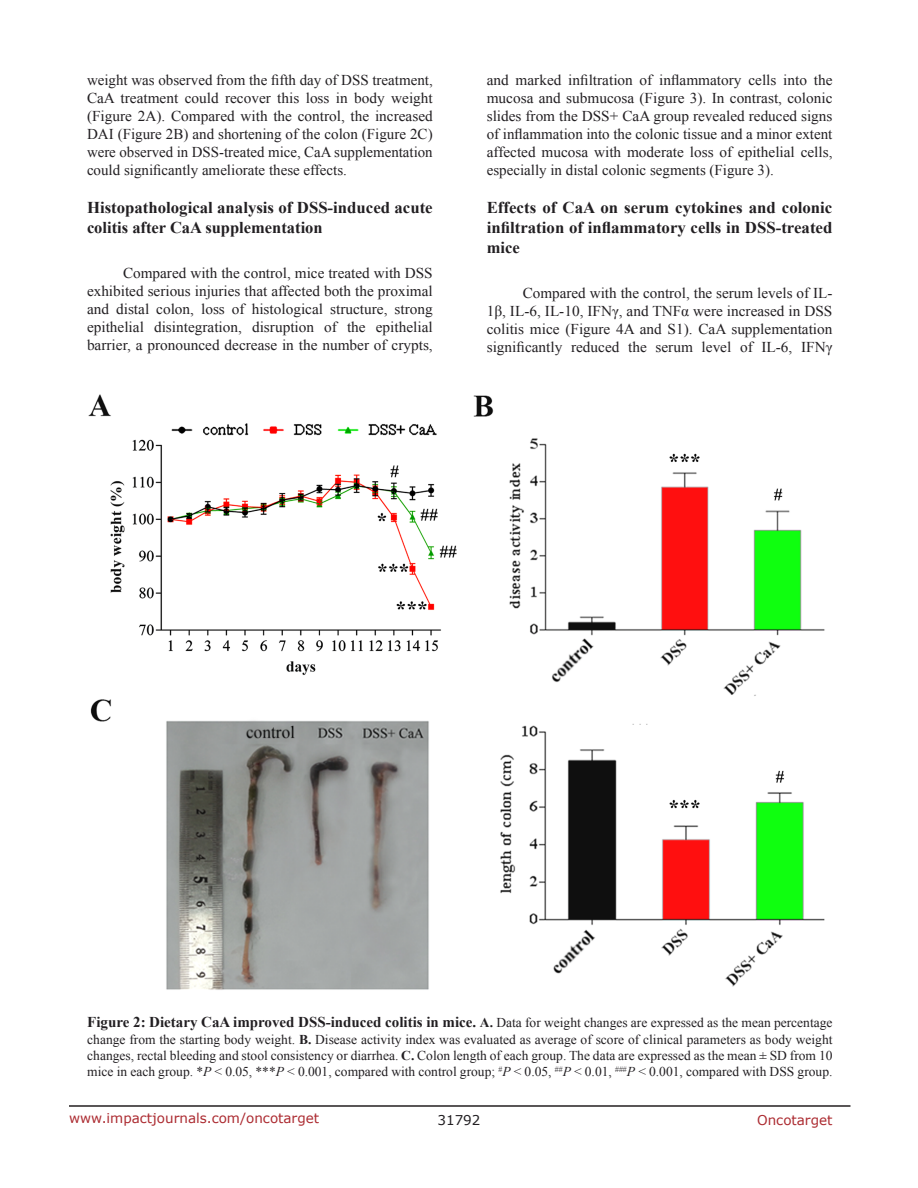
<style>
.page{position:relative;width:918px;height:1188px;background:#fff}
.page>*{position:absolute;margin:0;border:0;box-sizing:border-box;transform-origin:0 0}
.t1{font:700 16.5px/19.8px "Times New Roman";color:#221f22}
.t2{font:15px/18px "Times New Roman";color:#221f22;text-align:justify}
.t3{font:700 15px "Times New Roman";color:#221f22}
.t4{font:13.5px/16.2px "Times New Roman";color:#221f22;text-align:justify}
.t5{font:13.5px "Verdana";color:#ac2b31}
.t6{font:13.5px "Verdana";color:#221f22}
.s1{font-size:13.5px}
.s2{font-weight:400;font-size:13.5px}
.s3{font-weight:700}
.s4{font-style:italic}
</style>
<div class="page">
<hr style="left:69px;top:1105px;width:781px;height:2px;background:#231f20">
<img style="left:88px;top:394px;width:737px;height:596px">
<p class="t2" style="left:87px;top:71px;width:347px">weight was observed from the fifth day of DSS treatment, CaA treatment could recover this loss in body weight (Figure 2A). Compared with the control, the increased DAI (Figure 2B) and shortening of the colon (Figure 2C) were observed in DSS-treated mice, CaA supplementation could significantly ameliorate these effects.</p>
<p class="t1" style="left:87px;top:197px;width:347px">Histopathological analysis of DSS-induced acute colitis after CaA supplementation</p>
<p class="t2" style="left:87px;top:264px;width:347px;text-indent:36px">Compared with the control, mice treated with DSS exhibited serious injuries that affected both the proximal and distal colon, loss of histological structure, strong epithelial disintegration, disruption of the epithelial barrier, a pronounced decrease in the number of crypts,</p>
<p class="t2" style="left:487px;top:71px;width:347px">and marked infiltration of inflammatory cells into the mucosa and submucosa (Figure 3). In contrast, colonic slides from the DSS+ CaA group revealed reduced signs of inflammation into the colonic tissue and a minor extent affected mucosa with moderate loss of epithelial cells, especially in distal colonic segments (Figure 3).</p>
<p class="t1" style="left:487px;top:197px;width:347px;text-align:justify">Effects of CaA on serum cytokines and colonic infiltration of inflammatory cells in DSS-treated mice</p>
<p class="t2" style="left:487px;top:284px;width:347px;text-indent:36px">Compared with the control, the serum levels of IL-1β, IL-6, IL-10, IFNγ, and TNFα were increased in DSS colitis mice (Figure 4A and S1). CaA supplementation significantly reduced the serum level of IL-6, IFNγ</p>
<p class="t3" style="left:87px;top:1012px;width:747px">Figure 2: Dietary CaA improved DSS-induced colitis in mice. <span class="s1">A.</span> <span class="s2">Data for weight changes are expressed as the mean percentage</span></p>
<p class="t4" style="left:87px;top:1031px;width:747px">change from the starting body weight. <span class="s3">B.</span> Disease activity index was evaluated as average of score of clinical parameters as body weight changes, rectal bleeding and stool consistency or diarrhea. <span class="s3">C.</span> Colon length of each group. The data are expressed as the mean ± SD from 10 mice in each group. *<span class="s4">P</span> &lt; 0.05, ***<span class="s4">P</span> &lt; 0.001, compared with control group; <sup>#</sup><span class="s4">P</span> &lt; 0.05, <sup>##</sup><span class="s4">P</span> &lt; 0.01, <sup>###</sup><span class="s4">P</span> &lt; 0.001, compared with DSS group.</p>
<p class="t5" style="left:69px;top:1109px;width:252px">www.impactjournals.com/oncotarget</p>
<p class="t6" style="left:438px;top:1111px;width:44px">31792</p>
<p class="t5" style="left:757px;top:1111px;width:77px">Oncotarget</p>
</div>
